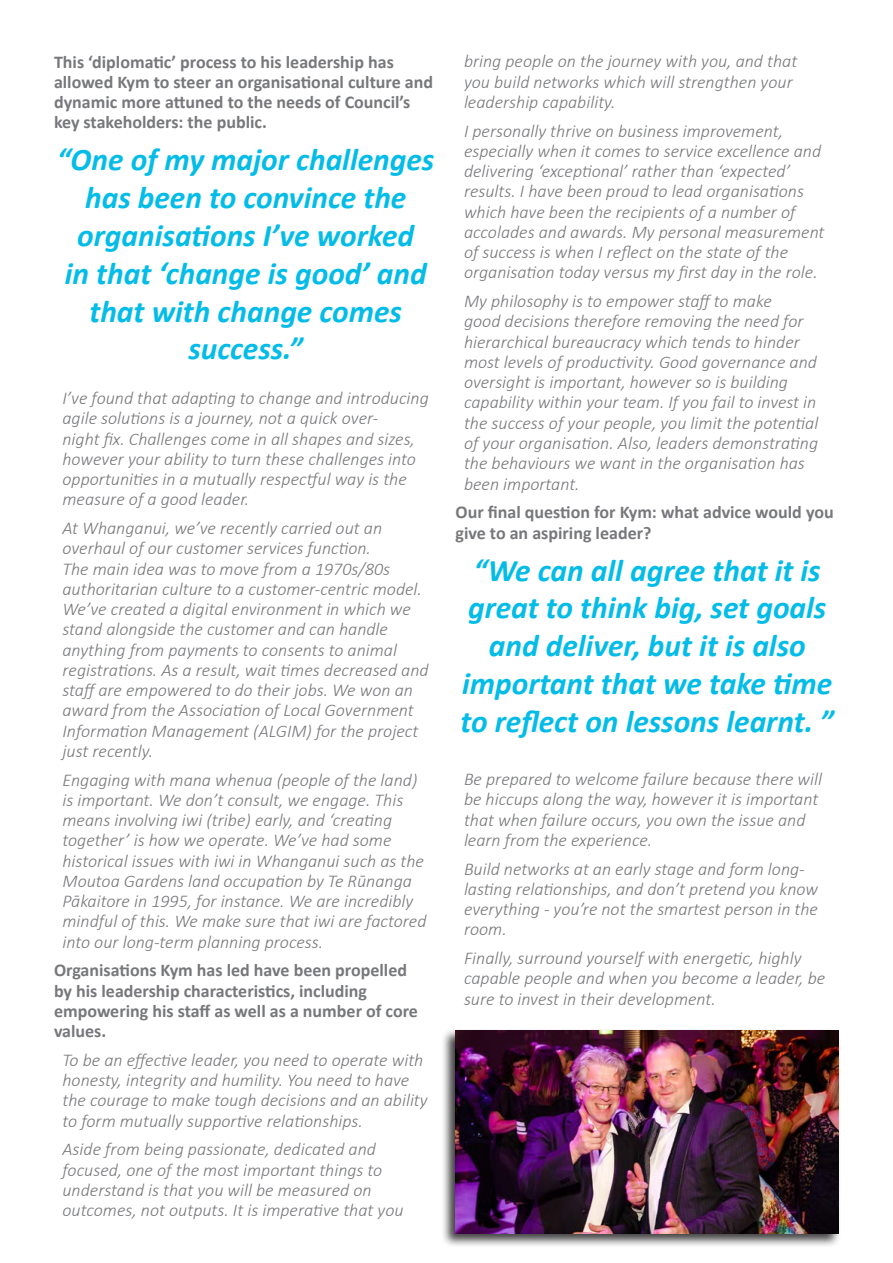
<style>
.page{position:relative;width:893px;height:1263px;background:#fff}
.page>*{position:absolute;margin:0;border:0;box-sizing:border-box;transform-origin:0 0}
.t1{font:italic 700 31.5px/37.8px "Calibri";color:#03bce7;text-align:center}
.t2{font:italic 300 18px/20.2px "Calibri";color:#77787b}
.t3{font:700 18px/20.2px "Calibri";color:#77787b}
</style>
<div class="page">
<div style="left:441px;top:1028px;width:400px;height:219px;background:#000;opacity:.75"></div>
<img style="left:455px;top:1030px;width:384px;height:203px">
<p class="t3" style="left:54px;top:51px;width:381px">This ‘diplomatic’ process to his leadership has allowed Kym to steer an organisational culture and dynamic more attuned to the needs of Council’s key stakeholders: the public.</p>
<h1 class="t1" style="left:57px;top:140px;width:379px">“One of my major challenges has been to convince the organisations I’ve worked<br>in that ‘change is good’ and that with change comes success.”</h1>
<p class="t2" style="left:63px;top:388px;width:368px">I’ve found that adapting to change and introducing agile solutions is a journey, not a quick over-<br>night fix. Challenges come in all shapes and sizes, however your ability to turn these challenges into opportunities in a mutually respectful way is the measure of a good leader.</p>
<p class="t2" style="left:63px;top:518px;width:368px">At Whanganui, we’ve recently carried out an overhaul of our customer services function.<br>The main idea was to move from a 1970s/80s authoritarian culture to a customer-centric model.<br>We’ve created a digital environment in which we stand alongside the customer and can handle anything from payments to consents to animal registrations. As a result, wait times decreased and staff are empowered to do their jobs. We won an award from the Association of Local Government Information Management (ALGIM) for the project just recently.</p>
<p class="t2" style="left:63px;top:769px;width:365px">Engaging with mana whenua (people of the land) is important. We don’t consult, we engage. This means involving iwi (tribe) early, and ‘creating together’ is how we operate. We’ve had some historical issues with iwi in Whanganui such as the Moutoa Gardens land occupation by Te Rūnanga Pākaitore in 1995, for instance. We are incredibly mindful of this. We make sure that iwi are factored into our long-term planning process.</p>
<p class="t3" style="left:54px;top:960px;width:365px">Organisations Kym has led have been propelled by his leadership characteristics, including empowering his staff as well as a number of core values.</p>
<p class="t2" style="left:63px;top:1050px;width:367px">To be an effective leader, you need to operate with honesty, integrity and humility. You need to have the courage to make tough decisions and an ability to form mutually supportive relationships.</p>
<p class="t2" style="left:63px;top:1139px;width:343px">Aside from being passionate, dedicated and focused, one of the most important things to understand is that you will be measured on outcomes, not outputs. It is imperative that you</p>
<p class="t2" style="left:464px;top:51px;width:335px">bring people on the journey with you, and that you build networks which will strengthen your leadership capability.</p>
<p class="t2" style="left:464px;top:120px;width:362px">I personally thrive on business improvement, especially when it comes to service excellence and delivering ‘exceptional’ rather than ‘expected’ results. I have been proud to lead organisations which have been the recipients of a number of accolades and awards. My personal measurement of success is when I reflect on the state of the organisation today versus my first day in the role.</p>
<p class="t2" style="left:464px;top:291px;width:356px">My philosophy is to empower staff to make<br>good decisions therefore removing the need for hierarchical bureaucracy which tends to hinder most levels of productivity. Good governance and oversight is important, however so is building capability within your team. If you fail to invest in the success of your people, you limit the potential of your organisation. Also, leaders demonstrating the behaviours we want in the organisation has been important.</p>
<p class="t3" style="left:455px;top:502px;width:380px">Our final question for Kym: what advice would you give to an aspiring leader?</p>
<h1 class="t1" style="left:461px;top:550px;width:375px">“We can all agree that it is great to think big, set goals and deliver, but it is also important that we take time to reflect on lessons learnt. ”</h1>
<p class="t2" style="left:464px;top:769px;width:360px">Be prepared to welcome failure because there will be hiccups along the way, however it is important that when failure occurs, you own the issue and learn from the experience.</p>
<p class="t2" style="left:464px;top:858px;width:356px">Build networks at an early stage and form long&shy;lasting relationships, and don’t pretend you know everything - you’re not the smartest person in the room.</p>
<p class="t2" style="left:464px;top:948px;width:363px">Finally, surround yourself with energetic, highly capable people and when you become a leader, be sure to invest in their development.</p>
</div>
